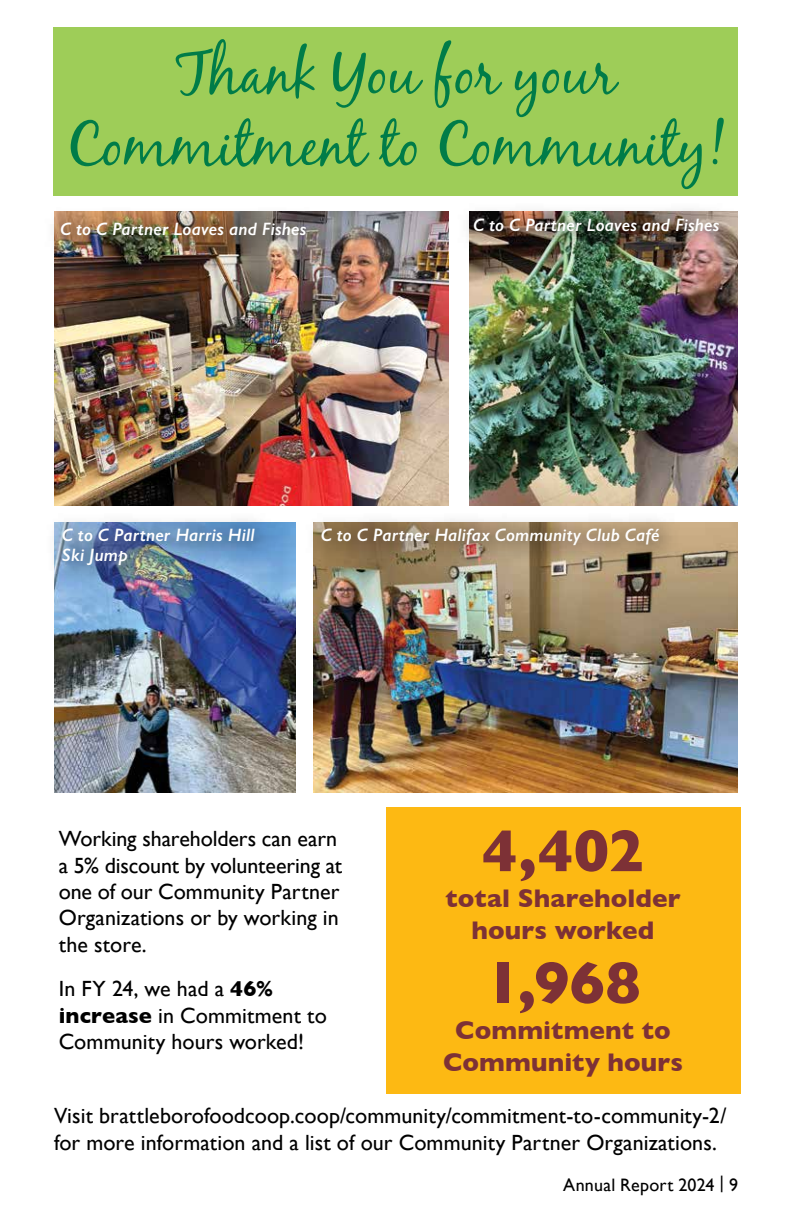
<style>
.page{position:relative;width:792px;height:1224px;background:#fff}
.page>*{position:absolute;margin:0;border:0;box-sizing:border-box;transform-origin:0 0}
.t1{font:60px/72px "Black Jack Pro";color:#007c48;text-align:center}
.t2{font:700 60px "Gill Sans";color:#7d3136}
.t3{font:700 26px/32px "Gill Sans";letter-spacing:.005em;color:#7d3136;text-align:center}
.t4{font:22px/26.4px "Gill Sans";color:#000}
.t5{font:italic 600 18px "Gill Sans";letter-spacing:.01em;color:#fff}
.t6{font:18px "Gill Sans";letter-spacing:.01em;color:#000}
.s1{font-weight:700}
</style>
<div class="page">
<div style="left:54px;top:27px;width:684px;height:168px;background:#9ecd58"></div>
<div style="left:386px;top:807px;width:354px;height:287px;background:#fdb913"></div>
<img style="left:54px;top:523px;width:242px;height:269px">
<img style="left:54px;top:211px;width:394px;height:295px">
<img style="left:470px;top:253px;width:268px;height:252px">
<img style="left:313px;top:523px;width:425px;height:269px">
<img style="left:54px;top:211px;width:273px;height:46px">
<svg style="left:313px;top:519px;width:367px;height:46px;background:#9f896a"></svg>
<img style="left:54px;top:519px;width:222px;height:67px">
<img style="left:468px;top:209px;width:270px;height:44px">
<h1 class="t1" style="left:66px;top:36px;width:661px">Thank You for your<br>Commitment to Community!</h1>
<p class="t5" style="left:60px;top:218px;width:248px">C to C Partner Loaves and Fishes</p>
<p class="t5" style="left:473px;top:214px;width:248px">C to C Partner Loaves and Fishes</p>
<p class="t5" style="left:62px;top:524px;width:194px">C to C Partner Harris Hill</p>
<p class="t5" style="left:321px;top:524px;width:340px">C to C Partner Halifax Community Club Café</p>
<p class="t5" style="left:62px;top:544px;width:67px">Ski Jump</p>
<p class="t4" style="left:59px;top:825px;width:285px">Working shareholders can earn a 5% discount by volunteering at one of our Community Partner<br>Organizations or by working in the store.</p>
<p class="t4" style="left:59px;top:975px;width:270px">In FY 24, we had a <span class="s1">46% increase</span> in Commitment to<br>Community hours worked!</p>
<h1 class="t2" style="left:482px;top:803px;width:164px">4,402</h1>
<p class="t3" style="left:446px;top:882px;width:237px">total Shareholder hours worked</p>
<h1 class="t2" style="left:485px;top:935px;width:157px">1,968</h1>
<p class="t3" style="left:443px;top:1014px;width:241px">Commitment to<br>Community hours</p>
<p class="t4" style="left:54px;top:1103px;width:674px">Visit brattleborofoodcoop.coop/community/commitment-to-community-2/ for more information and a list of our Community Partner Organizations.</p>
<p class="t6" style="left:563px;top:1174px;width:176px">Annual Report 2024 | 9</p>
</div>
